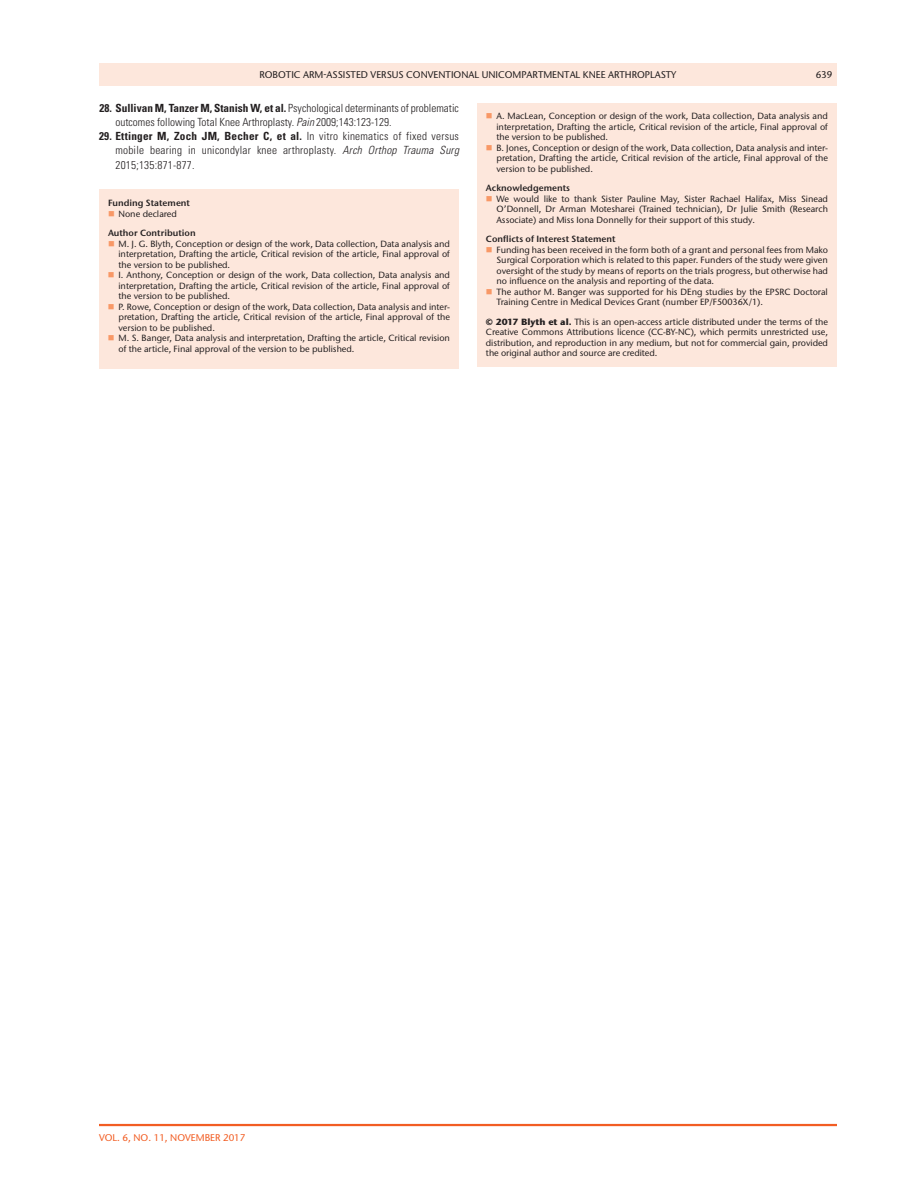
<style>
.page{position:relative;width:918px;height:1188px;background:#fff}
.page>*{position:absolute;margin:0;border:0;box-sizing:border-box;transform-origin:0 0}
.t1{font:300 condensed 11.25px/14.2px "Univers LT Std";color:#231f20}
.t2{font:500 9.75px "Stone Sans ITC Pro";color:#231f20}
.t3{font:500 9.75px "Stone Sans ITC Pro";color:#f25d23}
.t4{font:500 9px/10.5px "Stone Sans ITC Pro";color:#231f20}
.t5{font:600 9px "Stone Sans ITC Pro";color:#231f20}
.s1{font-weight:700}
.s2{font-style:italic}
</style>
<div class="page">
<div style="left:99px;top:63px;width:738px;height:23px;background:#fde7dc"></div>
<hr style="left:99px;top:1124px;width:738px;height:2px;background:#f25d23">
<div style="left:477px;top:104px;width:360px;height:263px;background:#fde7dc"></div>
<div style="left:99px;top:189px;width:360px;height:179px;background:#fde7dc"></div>
<p class="t2" style="left:259px;top:68px;width:419px">Robotic arm-assisted versus conventional un icompartmental kn ee arthroplasty</p>
<p class="t2" style="left:816px;top:68px;width:18px">639</p>
<p class="t1" style="left:115px;top:101px;width:345px;text-indent:-16px"><span class="s1">28. Sullivan M, Tanzer M, Stanish W, et al.</span> Psychological determinants of problematic outcomes following Total Knee Arthroplasty. <span class="s2">Pain</span> 2009;143:123-129.</p>
<p class="t1" style="left:115px;top:129px;width:345px;text-align:justify;text-indent:-16px"><span class="s1">29. Ettinger M, Zoch JM, Becher C, et al.</span> In vitro kinematics of fixed versus mobile bearing in unicondylar knee arthroplasty. <span class="s2">Arch Orthop Trauma Surg </span>2015;135:871-877.</p>
<p class="t5" style="left:108px;top:197px;width:84px">Funding Statement</p>
<p class="t4" style="left:119px;top:208px;width:60px">None declared</p>
<p class="t5" style="left:108px;top:227px;width:89px">Author Contribution</p>
<p class="t4" style="left:118px;top:238px;width:333px">M . J. G. Blyth, Conception or design of the work, Data collection, Data analysis and interpretation, Drafting the article, Critical revision of the article, Final approval of the version to be published.<br>I . Anthony, Conception or design of the work, Data collection, Data analysis and interpretation, Drafting the article, Critical revision of the article, Final approval of the version to be published.<br>P. Rowe, Conception or design of the work, Data collection, Data analysis and inter&shy;pretation, Drafting the article, Critical revision of the article, Final approval of the version to be published.<br>M . S. Banger, Data analysis and interpretation, Drafting the article, Critical revision of the article, Final approval of the version to be published.</p>
<p class="t4" style="left:496px;top:111px;width:333px">A. MacLean, Conception or design of the work, Data collection, Data analysis and interpretation, Drafting the article, Critical revision of the article, Final approval of the version to be published.<br>B. Jones, Conception or design of the work, Data collection, Data analysis and inter&shy;pretation, Drafting the article, Critical revision of the article, Final approval of the version to be published.</p>
<p class="t5" style="left:486px;top:182px;width:86px">Acknowledgements</p>
<p class="t4" style="left:496px;top:193px;width:333px;text-align:justify">We would like to thank Sister Pauline May, Sister Rachael Halifax, M iss Sinead O’Donnell, Dr Arman Motesharei (Trained technician), Dr Julie Smith (Research Associate) and M iss I ona Donnelly for their support of this study.</p>
<p class="t5" style="left:486px;top:233px;width:131px">Conflicts of Interest Statement</p>
<p class="t4" style="left:496px;top:244px;width:333px">Funding has been received in the form both of a grant and personal fees from M ako Surgical Corporation which is related to this paper. Funders of the study were given oversight of the study by means of reports on the trials progress, but otherwise had no influence on the analysis and reporting of the data.<br>The author M . Banger was supported for his DEng studies by the EPSRC Doctoral Training Centre in Medical Devices Grant (number EP/F50036X/1).</p>
<p class="t4" style="left:486px;top:316px;width:344px;text-align:justify"><span class="s1">© 2017 Blyth et al.</span> This is an open-access article distributed under the terms of the Creative Commons Attributions licence (CC-BY-NC), which permits unrestricted use, distribution, and reproduction in any medium, but not for commercial gain, provided the original author and source are credited.</p>
<p class="t3" style="left:99px;top:1132px;width:148px">vol. 6, No. 11, November 2017</p>
</div>
